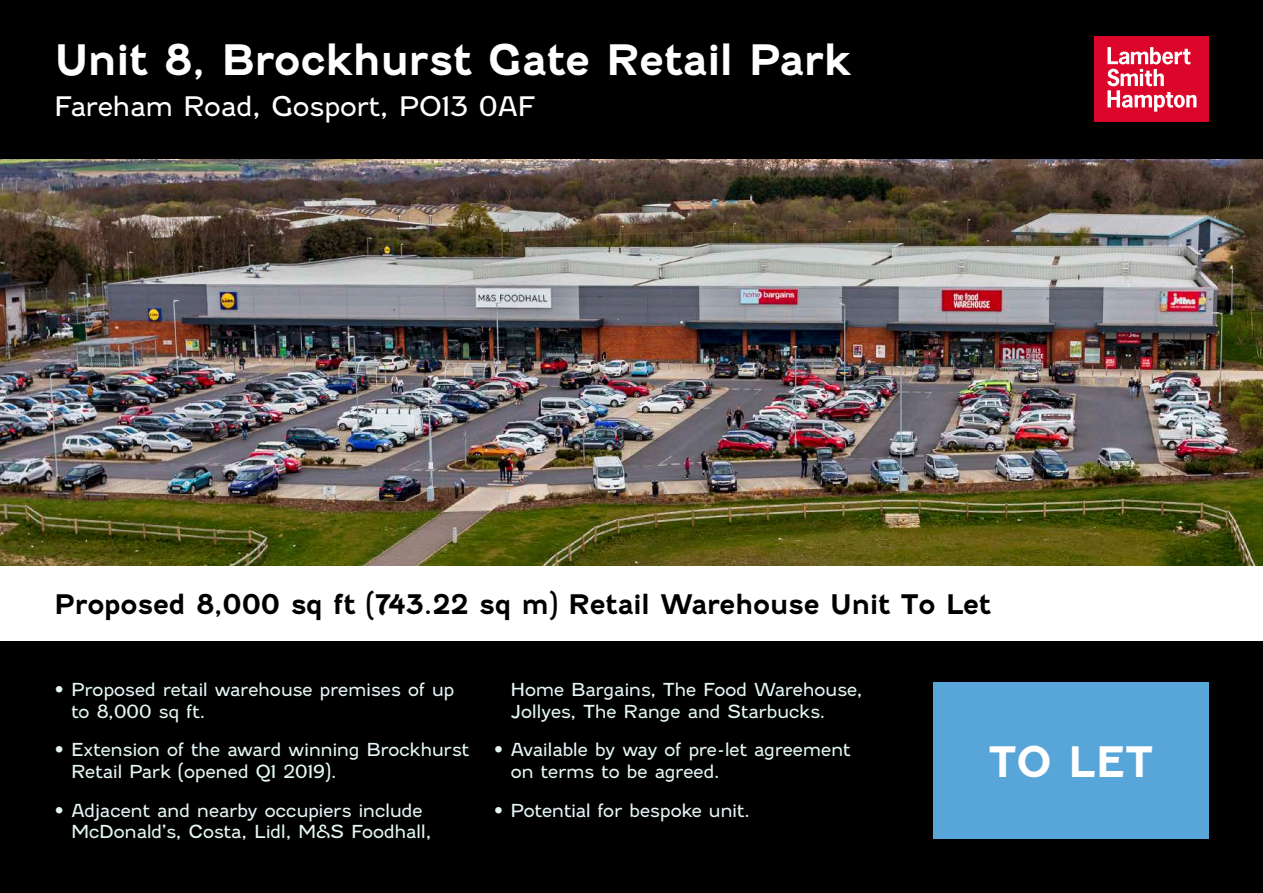
<style>
.page{position:relative;width:1263px;height:893px;background:#000}
.page>*{position:absolute;margin:0;border:0;box-sizing:border-box;transform-origin:0 0}
.t1{font:700 42px "Fenwick Rg";letter-spacing:-.03em;color:#fff}
.t2{font:700 27px "Fenwick Rg";letter-spacing:-.03em;color:#000}
.t3{font:27px "Fenwick Lt";letter-spacing:-.03em;color:#fff}
.t4{font:18px/21.6px "Fenwick Lt";letter-spacing:-.03em;color:#e4f7f5}
</style>
<div class="page">
<img style="left:0;top:159px;width:1263px;height:408px">
<div style="left:933px;top:682px;width:276px;height:157px;background:#58a5da"></div>
<div style="left:1095px;top:37px;width:114px;height:85px;background:#dc052a"></div>
<svg style="left:1107px;top:47px;width:89px;height:65px"></svg>
<div style="left:0;top:567px;width:1263px;height:74px;background:#fff"></div>
<h1 class="t1" style="left:54px;top:35px;width:800px">Unit 8, Brockhurst Gate Retail Park</h1>
<h2 class="t3" style="left:54px;top:89px;width:483px">Fareham Road, Gosport, PO13 0AF</h2>
<h2 class="t2" style="left:54px;top:588px;width:939px">Proposed 8,000 sq ft (743.22 sq m) Retail Warehouse Unit To Let</h2>
<p class="t4" style="left:71px;top:679px;width:385px;text-indent:-17px">• Proposed retail warehouse premises of up to 8,000 sq ft.</p>
<p class="t4" style="left:71px;top:739px;width:400px;text-indent:-17px">• Extension of the award winning Brockhurst<br>Retail Park (opened Q1 2019).</p>
<p class="t4" style="left:71px;top:799px;width:362px;text-indent:-17px">• Adjacent and nearby occupiers include<br>McDonald’s, Costa, Lidl, M&amp;S Foodhall,</p>
<p class="t4" style="left:510px;top:679px;width:354px">Home Bargains, The Food Warehouse,<br>Jollyes, The Range and Starbucks.</p>
<p class="t4" style="left:510px;top:739px;width:342px;text-indent:-17px">• Available by way of pre-let agreement on terms to be agreed.</p>
<p class="t4" style="left:493px;top:799px;width:258px">• Potential for bespoke unit.</p>
<h1 class="t1" style="left:988px;top:736px;width:167px">TO LET</h1>
</div>
